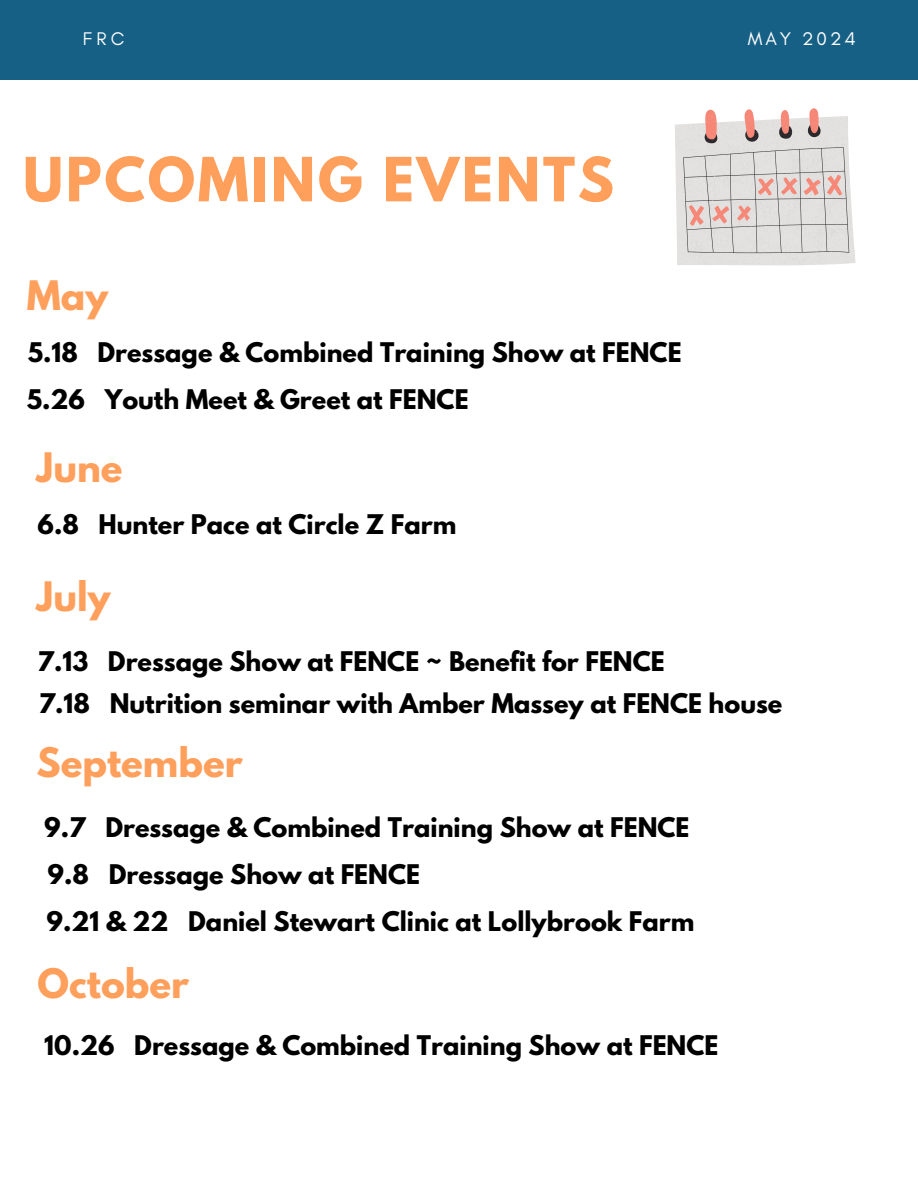
<style>
.page{position:relative;width:918px;height:1188px;background:#fff}
.page>*{position:absolute;margin:0;border:0;box-sizing:border-box;transform-origin:0 0}
.t1{font:700 54px "League Spartan";letter-spacing:.05em;color:#ff9f5c}
.t2{font:700 36px "League Spartan";color:#ff9f5c}
.t3{font:700 24px "League Spartan";color:#000}
.t4{font:18.6px "Glacial Indifference";letter-spacing:.16em;color:#fff}
</style>
<div class="page">
<div style="left:0;top:0;width:918px;height:80px;background:#176085"></div>
<svg style="left:675px;top:108px;width:181px;height:158px;background:#ded6d4"></svg>
<p class="t4" style="left:83px;top:27px;width:43px">FRC</p>
<p class="t4" style="left:748px;top:28px;width:110px">MAY 2024</p>
<p class="t1" style="left:23px;top:153px;width:592px">UPCOMING EVENTS</p>
<h3 class="t2" style="left:27px;top:278px;width:83px">May</h3>
<h2 class="t3" style="left:28px;top:340px;width:655px">5.18 Dressage &amp; Combined Training Show at FENCE</h2>
<h3 class="t3" style="left:27px;top:387px;width:443px">5.26 Youth Meet &amp; Greet at FENCE</h3>
<h3 class="t2" style="left:37px;top:449px;width:88px">June</h3>
<p class="t3" style="left:38px;top:512px;width:420px">6.8 Hunter Pace at Circle Z Farm</p>
<h2 class="t2" style="left:37px;top:578px;width:75px">July</h2>
<h1 class="t3" style="left:38px;top:649px;width:629px">7.13 Dressage Show at FENCE ~ Benefit for FENCE</h1>
<h3 class="t3" style="left:39px;top:691px;width:745px">7.18 Nutrition seminar with Amber Massey at FENCE house</h3>
<h3 class="t2" style="left:37px;top:745px;width:208px">September</h3>
<h2 class="t3" style="left:44px;top:815px;width:647px">9.7 Dressage &amp; Combined Training Show at FENCE</h2>
<h3 class="t3" style="left:48px;top:862px;width:374px">9.8 Dressage Show at FENCE</h3>
<h2 class="t3" style="left:46px;top:909px;width:650px">9.21 &amp; 22 Daniel Stewart Clinic at Lollybrook Farm</h2>
<h3 class="t2" style="left:38px;top:966px;width:153px">October</h3>
<h3 class="t3" style="left:44px;top:1033px;width:676px">10.26 Dressage &amp; Combined Training Show at FENCE</h3>
</div>
